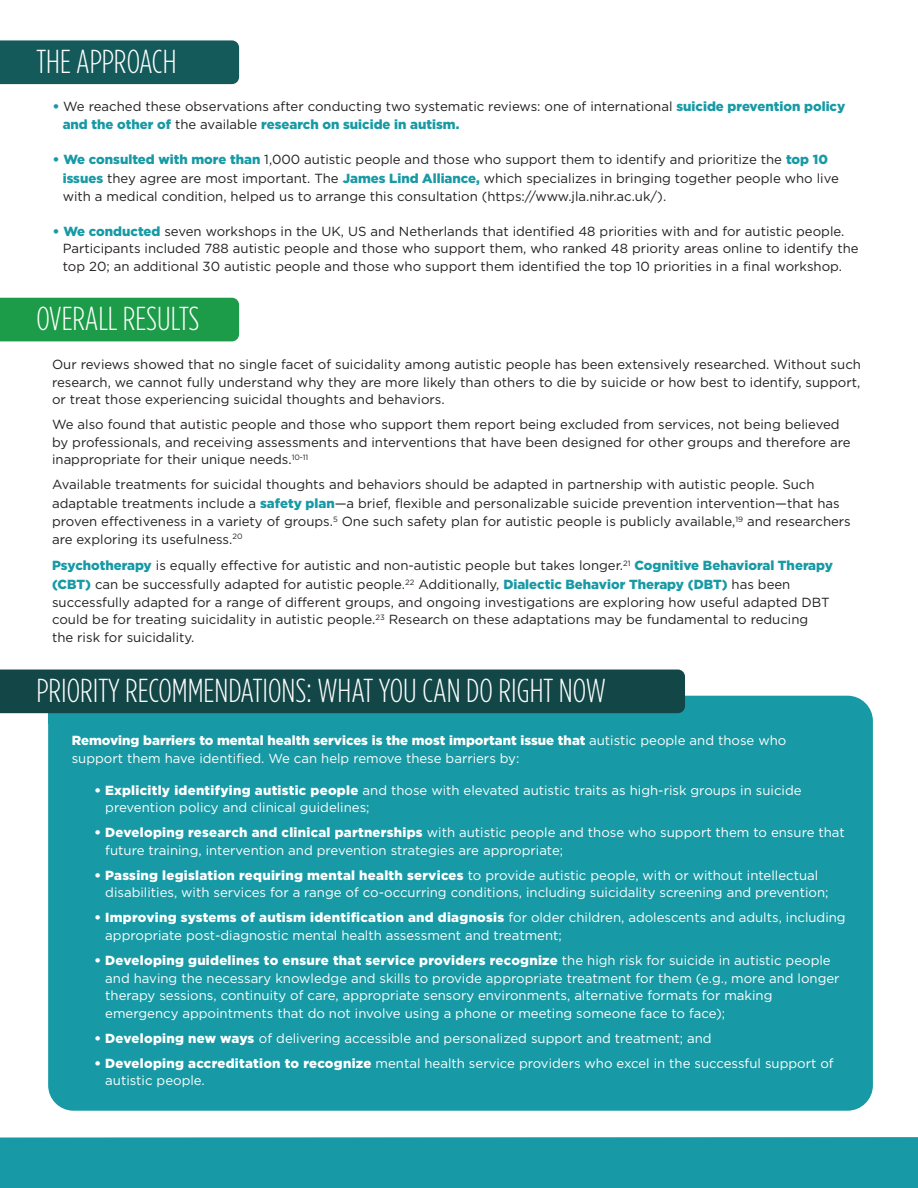
<style>
.page{position:relative;width:918px;height:1188px;background:#fff}
.page>*{position:absolute;margin:0;border:0;box-sizing:border-box;transform-origin:0 0}
.t1{font:300 33.15px "Gotham Condensed";color:#fff}
.t2{font:13.2px/17.5px "Gotham";color:#231f20}
.t3{font:13.2px/17.5px "Gotham";color:#fff}
.s1{font-weight:900;color:#179aa5}
.s2{font-weight:900}
</style>
<div class="page">
<div style="left:48px;top:696px;width:825px;height:415px;background:#179aa5;border-radius:25px"></div>
<div style="left:0;top:40px;width:239px;height:44px;background:#145a5b"></div>
<div style="left:0;top:298px;width:239px;height:43px;background:#1c9b48"></div>
<div style="left:0;top:1137px;width:918px;height:51px;background:#179aa5"></div>
<div style="left:48px;top:699px;width:19px;height:25px;background:#179aa5"></div>
<div style="left:0;top:670px;width:685px;height:43px;background:#134747"></div>
<h1 class="t1" style="left:36px;top:44px;width:142px">THE APPROACH</h1>
<p class="t2" style="left:63px;top:98px;width:784px;text-indent:-10px"><span class="s1">•</span> We reached these observations after conducting two systematic reviews: one of international <span class="s1">suicide prevention policy and the other of</span> the available <span class="s1">research on suicide in autism.</span></p>
<p class="t2" style="left:63px;top:150px;width:778px;line-height:19px;text-indent:-10px"><span class="s1">• We consulted with more than</span> 1,000 autistic people and those who support them to identify and prioritize the <span class="s1">top 10 issues</span> they agree are most important. The <span class="s1">James Lind Alliance,</span> which specializes in bringing together people who live</p>
<p class="t2" style="left:63px;top:187px;width:605px">with a medical condition, helped us to arrange this consultation (https://www.jla.nihr.ac.uk/).</p>
<p class="t2" style="left:63px;top:222px;width:797px;text-indent:-10px"><span class="s1">• We conducted</span> seven workshops in the UK, US and Netherlands that identified 48 priorities with and for autistic people.<br>Participants included 788 autistic people and those who support them, who ranked 48 priority areas online to identify the top 20; an additional 30 autistic people and those who support them identified the top 10 priorities in a final workshop.</p>
<h1 class="t1" style="left:36px;top:301px;width:165px">OVERALL RESULTS</h1>
<p class="t2" style="left:52px;top:356px;width:810px;text-align:justify">Our reviews showed that no single facet of suicidality among autistic people has been extensively researched. Without such research, we cannot fully understand why they are more likely than others to die by suicide or how best to identify, support, or treat those experiencing suicidal thoughts and behaviors.</p>
<p class="t2" style="left:52px;top:416px;width:800px">We also found that autistic people and those who support them report being excluded from services, not being believed by professionals, and receiving assessments and interventions that have been designed for other groups and therefore are inappropriate for their unique needs.<sup>10-11</sup></p>
<p class="t2" style="left:52px;top:475px;width:789px;line-height:19px">Available treatments for suicidal thoughts and behaviors should be adapted in partnership with autistic people. Such adaptable treatments include a <span class="s1">safety plan</span>—a brief, flexible and personalizable suicide prevention intervention—that has</p>
<p class="t2" style="left:52px;top:512px;width:800px">proven effectiveness in a variety of groups.<sup>5</sup> One such safety plan for autistic people is publicly available,<sup>19</sup> and researchers are exploring its usefulness.<sup>20</sup></p>
<p class="t2" style="left:52px;top:556px;width:783px;line-height:19px"><span class="s1">Psychotherapy</span> is equally effective for autistic and non-autistic people but takes longer.<sup>21</sup> <span class="s1">Cognitive Behavioral Therapy (CBT)</span> can be successfully adapted for autistic people.<sup>22</sup> Additionally, <span class="s1">Dialectic Behavior Therapy (DBT)</span> has been</p>
<p class="t2" style="left:52px;top:593px;width:779px">successfully adapted for a range of different groups, and ongoing investigations are exploring how useful adapted DBT could be for treating suicidality in autistic people.<sup>23</sup> Research on these adaptations may be fundamental to reducing the risk for suicidality.</p>
<h1 class="t1" style="left:36px;top:673px;width:571px">PRIORITY RECOMMENDATIONS: WHAT YOU CAN DO RIGHT NOW</h1>
<p class="t3" style="left:72px;top:732px;width:716px"><span class="s2">Removing barriers to mental health services is the most important issue that</span> autistic people and those who support them have identified. We can help remove these barriers by:</p>
<p class="t3" style="left:105px;top:781px;width:698px;text-indent:-11px"><span class="s2">• Explicitly identifying autistic people</span> and those with elevated autistic traits as high-risk groups in suicide prevention policy and clinical guidelines;</p>
<p class="t3" style="left:105px;top:824px;width:741px;text-indent:-11px"><span class="s2">• Developing research and clinical partnerships</span> with autistic people and those who support them to ensure that future training, intervention and prevention strategies are appropriate;</p>
<p class="t3" style="left:105px;top:866px;width:725px;text-indent:-11px"><span class="s2">• Passing legislation requiring mental health services</span> to provide autistic people, with or without intellectual disabilities, with services for a range of co-occurring conditions, including suicidality screening and prevention;</p>
<p class="t3" style="left:105px;top:909px;width:742px;text-indent:-11px"><span class="s2">• Improving systems of autism identification and diagnosis</span> for older children, adolescents and adults, including appropriate post-diagnostic mental health assessment and treatment;</p>
<p class="t3" style="left:105px;top:951px;width:736px;text-indent:-11px"><span class="s2">• Developing guidelines to ensure that service providers recognize</span> the high risk for suicide in autistic people and having the necessary knowledge and skills to provide appropriate treatment for them (e.g., more and longer therapy sessions, continuity of care, appropriate sensory environments, alternative formats for making emergency appointments that do not involve using a phone or meeting someone face to face);</p>
<p class="t3" style="left:94px;top:1029px;width:619px"><span class="s2">• Developing new ways</span> of delivering accessible and personalized support and treatment; and</p>
<p class="t3" style="left:105px;top:1054px;width:730px;text-indent:-11px"><span class="s2">• Developing accreditation to recognize</span> mental health service providers who excel in the successful support of autistic people.</p>
</div>
